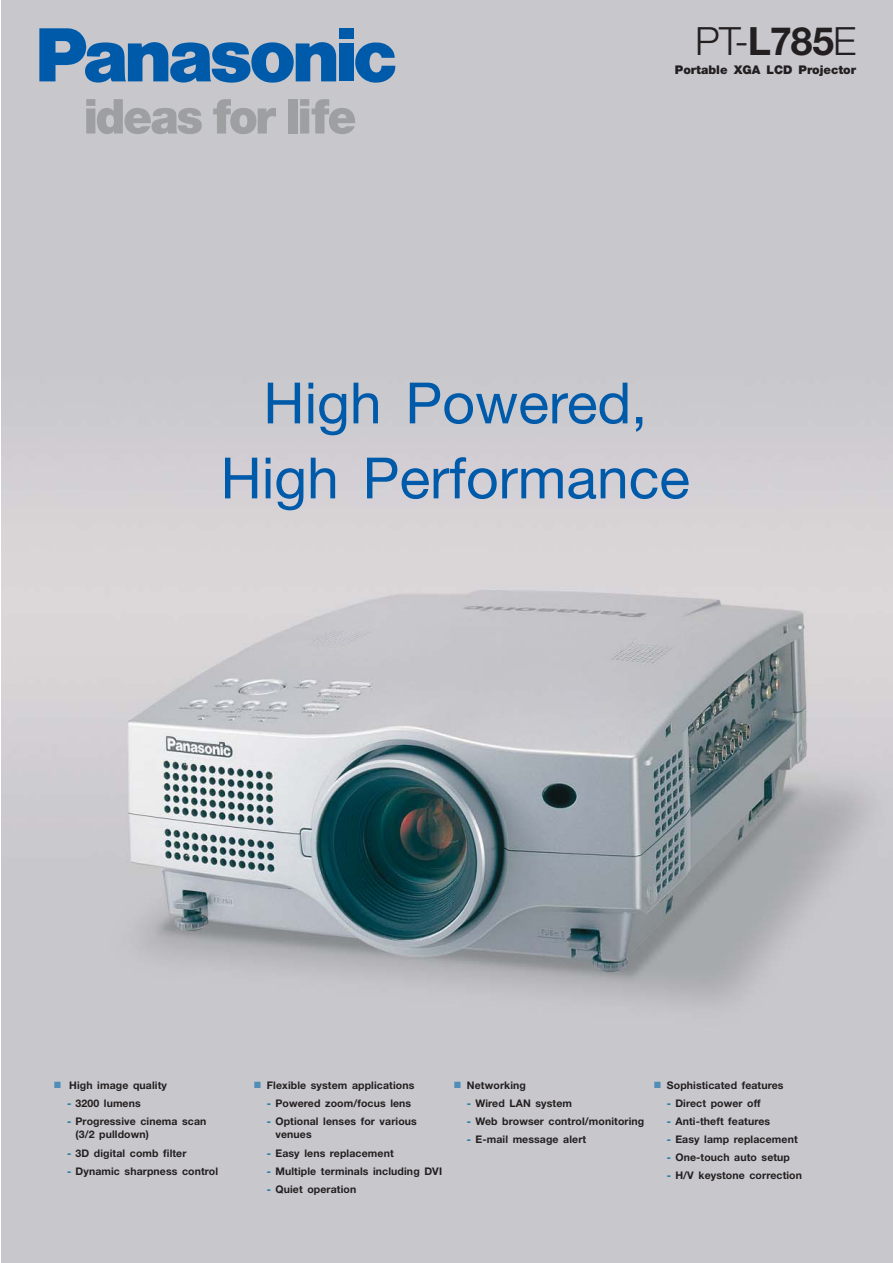
<style>
.page{position:relative;width:893px;height:1263px;background:#fff}
.page>*{position:absolute;margin:0;border:0;box-sizing:border-box;transform-origin:0 0}
.t1{font:57px/75px "Helvetica Neue";color:#005aaa;text-align:center}
.t2{font:300 39px "Helvetica Neue";color:#231f20}
.t3{font:900 12px "Helvetica Neue";color:#231f20}
.t4{font:700 10.5px/13.5px "Helvetica Neue";letter-spacing:.01em;color:#231f20}
.s1{font-weight:700}
.s2{color:#508eb7}
.s3{color:#0071a2}
</style>
<div class="page">
<img style="left:1px;top:0;width:891px;height:1263px">
<svg style="left:86px;top:99px;width:116px;height:35px;background:#afb0b3"></svg>
<svg style="left:213px;top:99px;width:63px;height:35px;background:#b1b1b5"></svg>
<div style="left:288px;top:99px;width:9px;height:35px;background:#9d9fa1"></div>
<svg style="left:300px;top:99px;width:55px;height:35px;background:#aeafb2"></svg>
<svg style="left:39px;top:28px;width:297px;height:55px;background:#5c8cb9"></svg>
<div style="left:339px;top:43px;width:14px;height:38px;background:#005aaa"></div>
<div style="left:339px;top:28px;width:14px;height:10px;background:#005aaa"></div>
<svg style="left:355px;top:42px;width:40px;height:41px;background:#4e84b7"></svg>
<h2 class="t2" style="left:695px;top:28px;width:162px">PT-<span class="s1">L785</span>E</h2>
<p class="t3" style="left:675px;top:66px;width:183px">Portable XGA LCD Projector</p>
<h1 class="t1" style="left:220px;top:371px;width:471px">High Powered,<br>High Performance</h1>
<p class="t4" style="left:54px;top:1079px;width:114px"><span class="s2">■</span> High image quality</p>
<p class="t4" style="left:67px;top:1097px;width:75px"><span class="s3">-</span> 3200 lumens</p>
<p class="t4" style="left:75px;top:1115px;width:132px;text-indent:-9px"><span class="s3">-</span> Progressive cinema scan (3/2 pulldown)</p>
<p class="t4" style="left:67px;top:1147px;width:121px"><span class="s3">-</span> 3D digital comb filter</p>
<p class="t4" style="left:67px;top:1165px;width:153px"><span class="s3">-</span> Dynamic sharpness control</p>
<p class="t4" style="left:254px;top:1079px;width:162px"><span class="s2">■</span> Flexible system applications</p>
<p class="t4" style="left:267px;top:1097px;width:146px"><span class="s3">-</span> Powered zoom/focus lens</p>
<p class="t4" style="left:275px;top:1115px;width:143px;text-indent:-9px"><span class="s3">-</span> Optional lenses for various venues</p>
<p class="t4" style="left:267px;top:1147px;width:128px"><span class="s3">-</span> Easy lens replacement</p>
<p class="t4" style="left:267px;top:1165px;width:177px"><span class="s3">-</span> Multiple terminals including DVI</p>
<p class="t4" style="left:267px;top:1183px;width:91px"><span class="s3">-</span> Quiet operation</p>
<p class="t4" style="left:454px;top:1079px;width:73px"><span class="s2">■</span> Networking</p>
<p class="t4" style="left:467px;top:1097px;width:107px"><span class="s3">-</span> Wired LAN system</p>
<p class="t4" style="left:467px;top:1115px;width:179px"><span class="s3">-</span> Web browser control/monitoring</p>
<p class="t4" style="left:467px;top:1134px;width:121px"><span class="s3">-</span> E-mail message alert</p>
<p class="t4" style="left:654px;top:1079px;width:131px"><span class="s2">■</span> Sophisticated features</p>
<p class="t4" style="left:667px;top:1097px;width:95px"><span class="s3">-</span> Direct power off</p>
<p class="t4" style="left:667px;top:1115px;width:105px"><span class="s3">-</span> Anti-theft features</p>
<p class="t4" style="left:667px;top:1134px;width:132px"><span class="s3">-</span> Easy lamp replacement</p>
<p class="t4" style="left:667px;top:1152px;width:125px"><span class="s3">-</span> One-touch auto setup</p>
<p class="t4" style="left:667px;top:1170px;width:137px"><span class="s3">-</span> H/V keystone correction</p>
</div>
